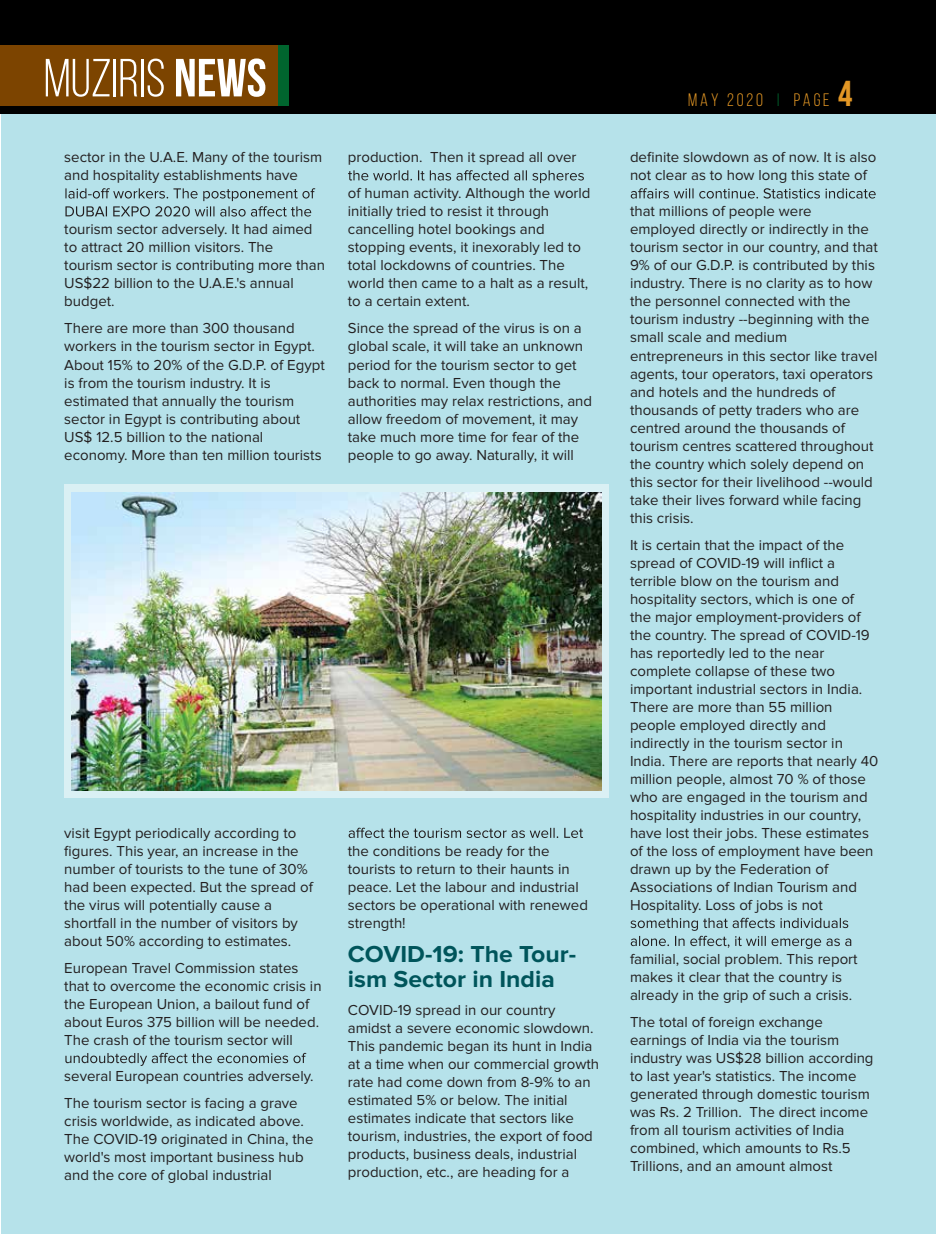
<style>
.page{position:relative;width:936px;height:1234px;background:#fff}
.page>*{position:absolute;margin:0;border:0;box-sizing:border-box;transform-origin:0 0}
.t1{font:700 24px/24.3px "Proxima Nova";color:#00555b;scale:1.04 1}
.t2{font:18px "Bebas Neue";letter-spacing:.16em;color:#e39725}
.t3{font:15px/18px "Proxima Nova";color:#231f20}
.s1{color:#00652e}
.s2{font-weight:700;font-size:36px}
</style>
<div class="page">
<div style="left:1px;top:105px;width:934px;height:1128px;background:#b6e2ea"></div>
<svg style="left:64px;top:484px;width:544px;height:313px;background:#d0e6e5"></svg>
<div style="left:0;top:0;width:935px;height:114px;background:#000"></div>
<div style="left:24px;top:45px;width:265px;height:60px;background:#00652e"></div>
<div style="left:0;top:45px;width:277px;height:60px;background:#7c4400"></div>
<svg style="left:46px;top:59px;width:64px;height:38px"></svg>
<hr style="left:114px;top:59px;width:2px;height:37px;background:#fff">
<svg style="left:120px;top:59px;width:17px;height:37px"></svg>
<hr style="left:141px;top:59px;width:3px;height:37px;background:#fff">
<svg style="left:148px;top:59px;width:16px;height:38px"></svg>
<svg style="left:176px;top:58px;width:89px;height:39px"></svg>
<svg style="left:65px;top:188px;width:250px;height:28px"></svg>
<svg style="left:65px;top:1052px;width:241px;height:13px"></svg>
<svg style="left:348px;top:170px;width:236px;height:13px"></svg>
<svg style="left:348px;top:827px;width:235px;height:10px"></svg>
<svg style="left:630px;top:188px;width:245px;height:10px"></svg>
<svg style="left:630px;top:917px;width:221px;height:31px"></svg>
<img style="left:71px;top:492px;width:530px;height:297px">
<p class="t3" style="left:64px;top:148px;width:259px">sector in the U.A.E. Many of the tourism and hospitality establishments have</p>
<p class="t3" style="left:64px;top:220px;width:262px">tourism sector adversely. It had aimed to attract 20 million visitors. The tourism sector is contributing more than<br>US$22 billion to the U.A.E.'s annual budget.</p>
<p class="t3" style="left:64px;top:319px;width:262px">There are more than 300 thousand workers in the tourism sector in Egypt.<br>About 15% to 20% of the G.D.P. of Egypt is from the tourism industry. It is estimated that annually the tourism sector in Egypt is contributing about US$ 12.5 billion to the national economy. More than ten million tourists</p>
<p class="t3" style="left:348px;top:148px;width:230px">production. Then it spread all over</p>
<p class="t3" style="left:348px;top:184px;width:244px">of human activity. Although the world initially tried to resist it through cancelling hotel bookings and stopping events, it inexorably led to total lockdowns of countries. The world then came to a halt as a result, to a certain extent.</p>
<p class="t3" style="left:348px;top:319px;width:246px">Since the spread of the virus is on a global scale, it will take an unknown period for the tourism sector to get back to normal. Even though the authorities may relax restrictions, and allow freedom of movement, it may take much more time for fear of the people to go away. Naturally, it will</p>
<p class="t3" style="left:64px;top:823px;width:250px">visit Egypt periodically according to figures. This year, an increase in the number of tourists to the tune of 30% had been expected. But the spread of the virus will potentially cause a shortfall in the number of visitors by about 50% according to estimates.</p>
<p class="t3" style="left:64px;top:958px;width:259px">European Travel Commission states that to overcome the economic crisis in the European Union, a bailout fund of about Euros 375 billion will be needed.<br>The crash of the tourism sector will</p>
<p class="t3" style="left:64px;top:1062px;width:251px;line-height:27px">several European countries adversely.<br>The tourism sector is facing a grave</p>
<p class="t3" style="left:64px;top:1111px;width:251px">crisis worldwide, as indicated above.<br>The COVID-19 originated in China, the world's most important business hub and the core of global industrial</p>
<p class="t3" style="left:348px;top:841px;width:241px">the conditions be ready for the tourists to return to their haunts in peace. Let the labour and industrial sectors be operational with renewed strength!</p>
<h1 class="t1" style="left:348px;top:942px;width:221px">COVID-19: The Tour&shy;ism Sector in India</h1>
<p class="t3" style="left:348px;top:1001px;width:253px">COVID-19 spread in our country amidst a severe economic slowdown.<br>This pandemic began its hunt in India at a time when our commercial growth rate had come down from 8-9% to an estimated 5% or below. The initial estimates indicate that sectors like tourism, industries, the export of food products, business deals, industrial production, etc., are heading for a</p>
<p class="t2" style="left:688px;top:90px;width:166px">MAY 2020 <span class="s1">i</span> PAGE <span class="s2">4</span></p>
<p class="t3" style="left:630px;top:148px;width:248px">definite slowdown as of now. It is also not clear as to how long this state of</p>
<p class="t3" style="left:630px;top:202px;width:249px">that millions of people were employed directly or indirectly in the tourism sector in our country, and that 9% of our G.D.P. is contributed by this industry. There is no clarity as to how the personnel connected with the tourism industry --beginning with the small scale and medium entrepreneurs in this sector like travel agents, tour operators, taxi operators and hotels and the hundreds of thousands of petty traders who are centred around the thousands of tourism centres scattered throughout the country which solely depend on this sector for their livelihood --would take their lives forward while facing this crisis.</p>
<p class="t3" style="left:630px;top:535px;width:250px">It is certain that the impact of the spread of COVID-19 will inflict a terrible blow on the tourism and hospitality sectors, which is one of the major employment-providers of the country. The spread of COVID-19 has reportedly led to the near complete collapse of these two important industrial sectors in India.<br>There are more than 55 million people employed directly and indirectly in the tourism sector in India. There are reports that nearly 40 million people, almost 70 % of those who are engaged in the tourism and hospitality industries in our country, have lost their jobs. These estimates of the loss of employment have been drawn up by the Federation of Associations of Indian Tourism and Hospitality. Loss of jobs is not</p>
<p class="t3" style="left:630px;top:949px;width:229px">familial, social problem. This report makes it clear that the country is already in the grip of such a crisis.</p>
<p class="t3" style="left:630px;top:1012px;width:245px">The total of foreign exchange earnings of India via the tourism industry was US$28 billion according to last year's statistics. The income generated through domestic tourism was Rs. 2 Trillion. The direct income from all tourism activities of India combined, which amounts to Rs.5<br>Trillions, and an amount almost</p>
</div>
